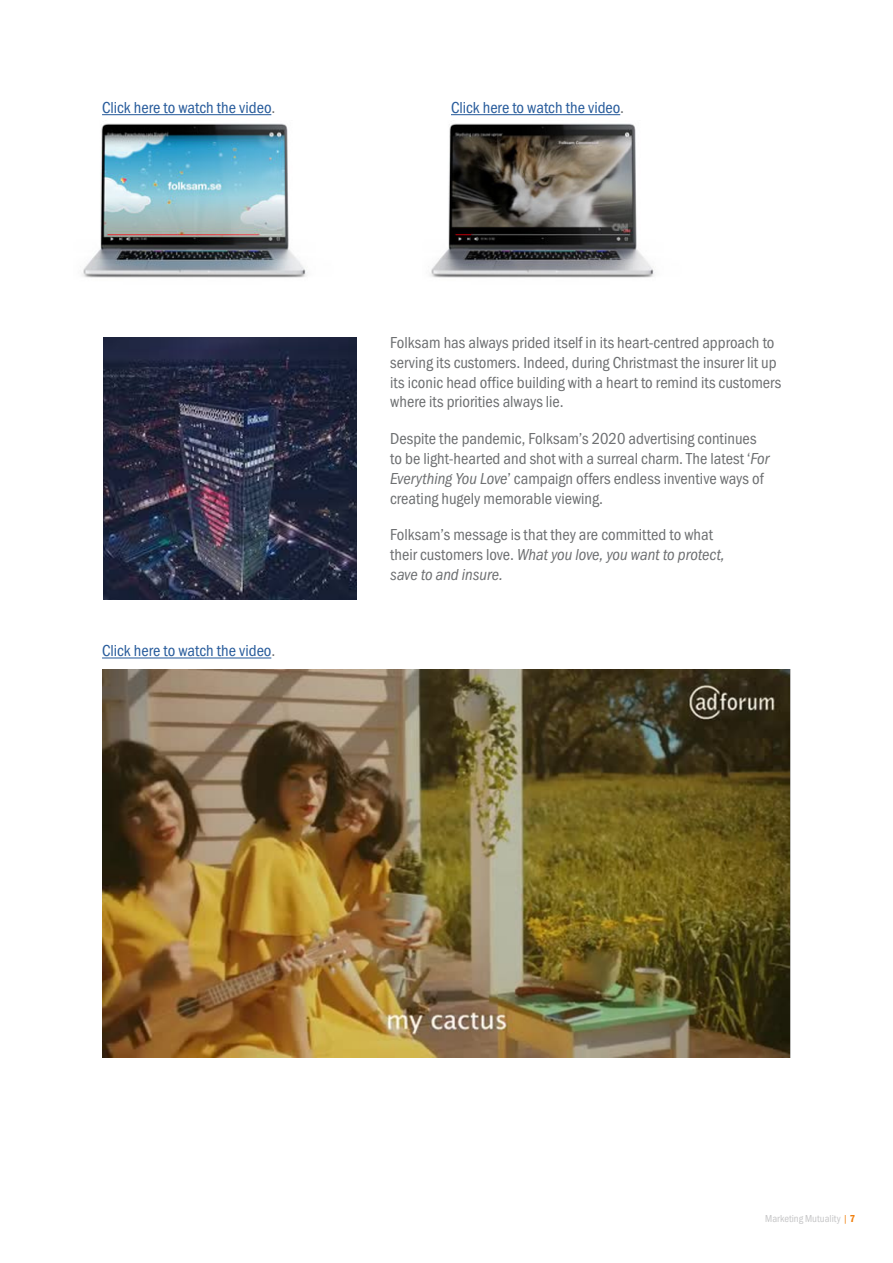
<style>
.page{position:relative;width:893px;height:1263px;background:#fff}
.page>*{position:absolute;margin:0;border:0;box-sizing:border-box;transform-origin:0 0}
.t1{font:16.5px/19.8px "Franklin Gothic URW Con Boo";color:#6d6f71}
.t2{font:16.5px "Franklin Gothic URW Con Boo";color:#275b9b}
.t3{font:16.5px/19.8px "Franklin Gothic URW Con Boo Ita";color:#6d6f71}
.t4{font:10.5px "Franklin Gothic URW Con Boo";color:#c5c5c6}
.s1{color:#6d6f71}
.s2{font-family:"Franklin Gothic URW Con Boo Ita"}
.s3{font-family:"Franklin Gothic URW Con Boo"}
.s4{color:#f0800f}
.s5{font-family:"Franklin Gothic URW Con Dem";color:#f0800f}
</style>
<div class="page">
<hr style="left:102px;top:114px;width:169px;height:1px;background:#275b9b">
<hr style="left:451px;top:114px;width:169px;height:1px;background:#275b9b">
<hr style="left:102px;top:657px;width:169px;height:1px;background:#275b9b">
<img style="left:103px;top:337px;width:253px;height:263px">
<img style="left:82px;top:123px;width:226px;height:155px">
<img style="left:430px;top:123px;width:224px;height:155px">
<img style="left:102px;top:670px;width:689px;height:387px">
<p class="t2" style="left:102px;top:97px;width:175px">Click here to watch the video<span class="s1">.</span></p>
<p class="t2" style="left:451px;top:97px;width:175px">Click here to watch the video<span class="s1">.</span></p>
<p class="t2" style="left:102px;top:641px;width:175px">Click here to watch the video<span class="s1">.</span></p>
<p class="t1" style="left:390px;top:332px;width:393px">Folksam has always prided itself in its heart-centred approach to serving its customers. Indeed, during Christmast the insurer lit up its iconic head office building with a heart to remind its customers where its priorities always lie.</p>
<p class="t1" style="left:390px;top:428px;width:381px">Despite the pandemic, Folksam’s 2020 advertising continues to be light-hearted and shot with a surreal charm. The latest ‘<span class="s2">For Everything You Love</span>’ campaign offers endless inventive ways of creating hugely memorable viewing.</p>
<p class="t1" style="left:390px;top:525px;width:324px">Folksam’s message is that they are committed to what</p>
<p class="t3" style="left:390px;top:545px;width:336px"><span class="s3">their customers love.</span> What you love, you want to protect, save to and insure.</p>
<p class="t4" style="left:765px;top:1212px;width:91px">Marketing Mutuality <span class="s4">|</span> <span class="s5">7</span></p>
</div>
